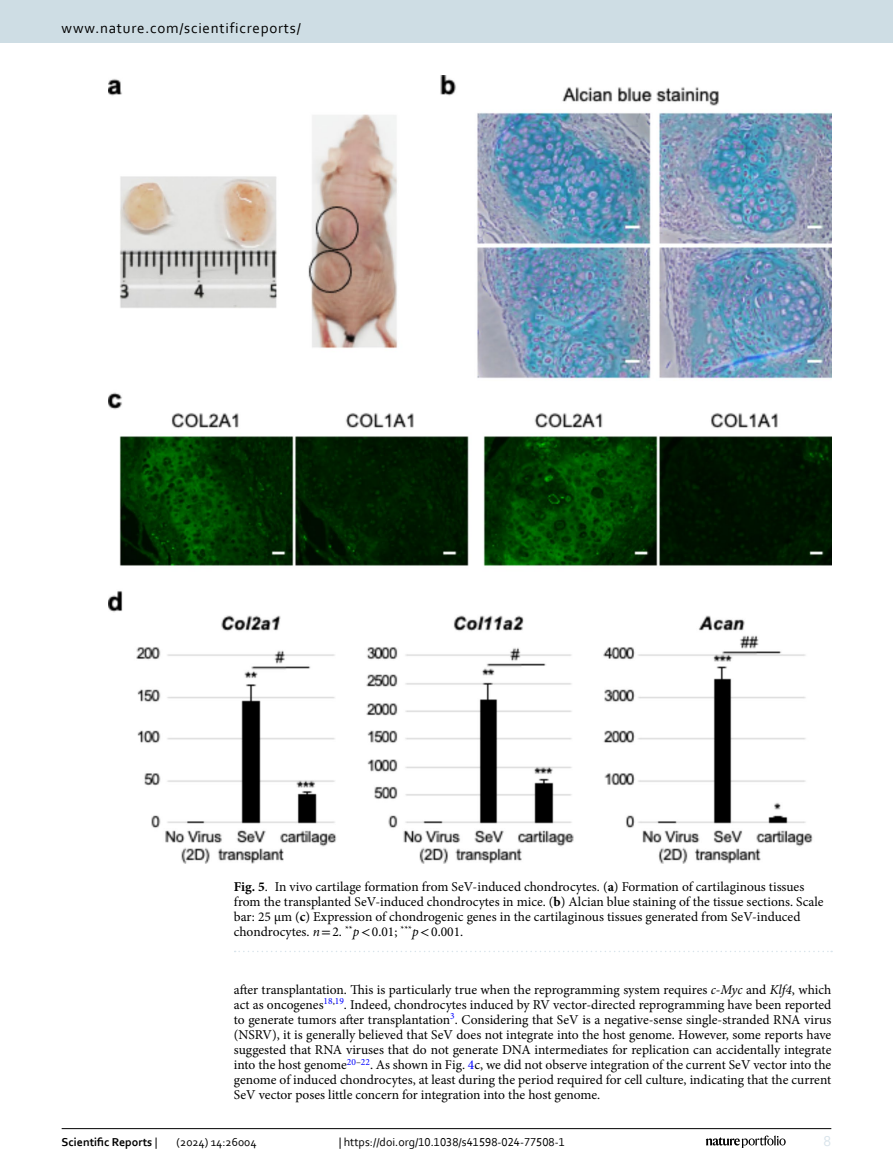
<style>
.page{position:relative;width:893px;height:1174px;background:#fff}
.page>*{position:absolute;margin:0;border:0;box-sizing:border-box;transform-origin:0 0}
.t1{font:15px "Corbel";letter-spacing:.05em;color:#000}
.t2{font:15px "Corbel";color:#d9e4eb}
.Body_Text_Indent{font:13.5px/15px "Minion Pro";color:#000;text-align:justify}
.Figure_Caption{font:13.5px/15px "Minion Pro";color:#000}
.t3{font:12px "Corbel";color:#000}
.t4{font:700 12px "Corbel";color:#000}
.s1{font-weight:700}
.s2{font-style:italic}
.s3{font-family:"STIX"}
.s4{color:#00f}
.s5{font-weight:400}
</style>
<div class="page">
<img style="left:108px;top:76px;width:723px;height:787px">
<svg style="left:235px;top:950px;width:597px;height:2px"></svg>
<hr style="left:62px;top:1128px;width:769px;height:1px;background:#000">
<svg style="left:706px;top:1135px;width:80px;height:12px"></svg>
<div style="left:0;top:0;width:893px;height:43px;background:#cedde4"></div>
<p class="t1" style="left:62px;top:18px;width:241px">www.nature.com/scientificreports/</p>
<p class="Figure_Caption" style="left:234px;top:879px;width:591px"><span class="s1">Fig. 5</span>. In vivo cartilage formation from SeV-induced chondrocytes. (<span class="s1">a</span>) Formation of cartilaginous tissues from the transplanted SeV-induced chondrocytes in mice. (<span class="s1">b</span>) Alcian blue staining of the tissue sections. Scale bar: 25 μm (<span class="s1">c</span>) Expression of chondrogenic genes in the cartilaginous tissues generated from SeV-induced chondrocytes. <span class="s2">n</span><span class="s3">=</span>2. <sup>**</sup><span class="s2">p</span><span class="s3">&lt;</span>0.01; <sup>***</sup><span class="s2">p</span><span class="s3">&lt;</span>0.001.</p>
<p class="Body_Text_Indent" style="left:234px;top:982px;width:599px">after transplantation. This is particularly true when the reprogramming system requires <span class="s2">c-Myc</span> and <span class="s2">Klf4</span>, which act as oncogenes<sup>18</sup><sup>,</sup><sup>19</sup>. Indeed, chondrocytes induced by RV vector-directed reprogramming have been reported to generate tumors after transplantation<sup>3</sup>. Considering that SeV is a negative-sense single-stranded RNA virus (NSRV), it is generally believed that SeV does not integrate into the host genome. However, some reports have suggested that RNA viruses that do not generate DNA intermediates for replication can accidentally integrate into the host genome<sup>20</sup><sup>–</sup><sup>22</sup>. As shown in Fig. <span class="s4">4</span>c, we did not observe integration of the current SeV vector into the genome of induced chondrocytes, at least during the period required for cell culture, indicating that the current SeV vector poses little concern for integration into the host genome.</p>
<p class="t4" style="left:62px;top:1134px;width:97px">Scientific Reports <span class="s5">|</span></p>
<p class="t3" style="left:177px;top:1134px;width:81px">(2024) 14:26004</p>
<p class="t3" style="left:339px;top:1134px;width:228px">| https://doi.org/10.1038/s41598-024-77508-1</p>
<p class="t2" style="left:824px;top:1132px;width:9px">8</p>
</div>
